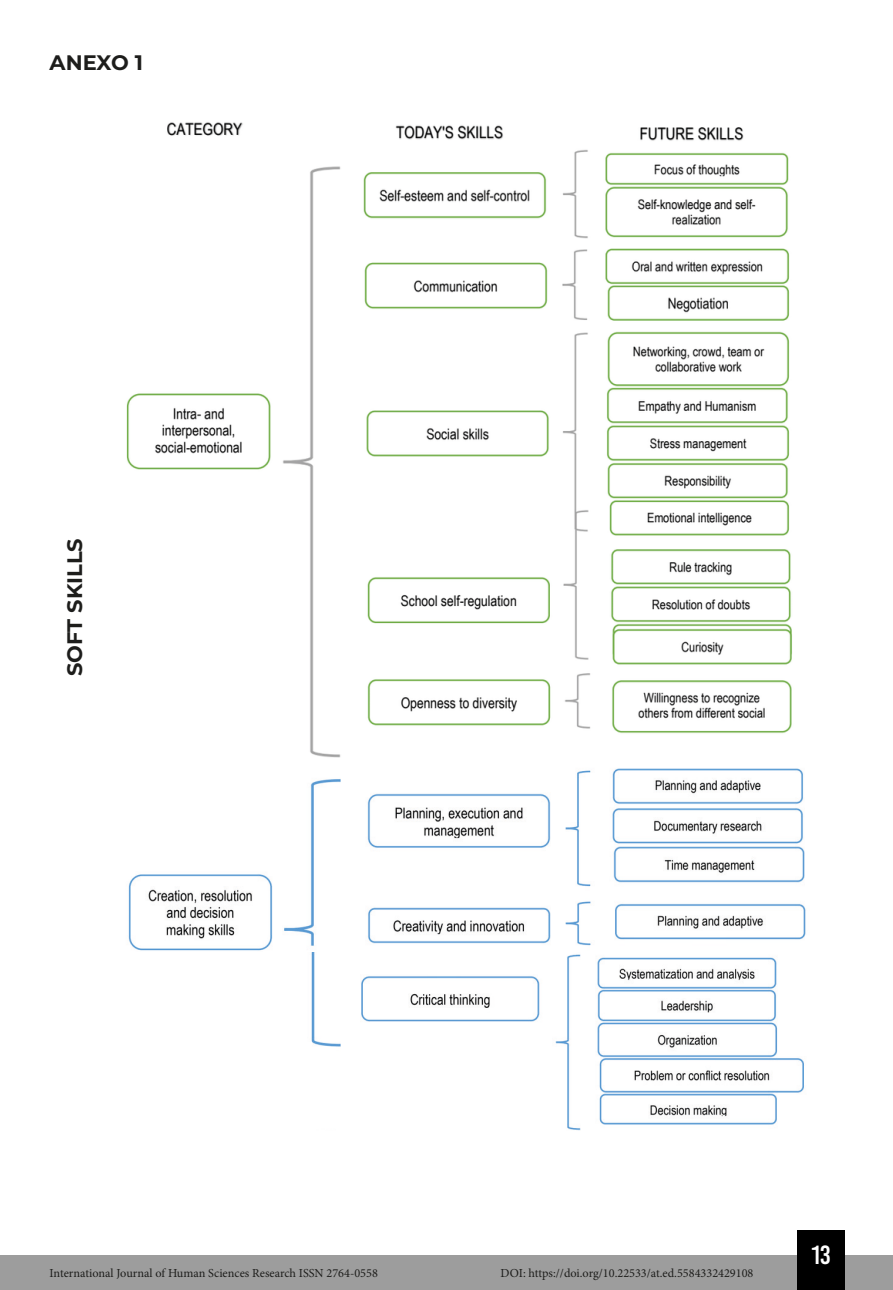
<style>
.page{position:relative;width:893px;height:1290px;background:#fff}
.page>*{position:absolute;margin:0;border:0;box-sizing:border-box;transform-origin:0 0}
.t1{font:26.25px "Bebas Kai";color:#fff}
.TITULO{font:700 21px "Montserrat";color:#1d1d1b}
.TITULO_REF{font:700 21px "Montserrat";letter-spacing:-.005em;color:#1d1d1b}
.t2{font:12.25px "Minion Pro";color:#1d1d1b}
</style>
<div class="page">
<div style="left:0;top:1255px;width:893px;height:35px;background:#9d9d9d"></div>
<div style="left:797px;top:1230px;width:48px;height:60px;background:#000"></div>
<img style="left:126px;top:122px;width:666px;height:636px">
<img style="left:128px;top:768px;width:678px;height:183px">
<img style="left:311px;top:952px;width:493px;height:179px">
<p class="TITULO_REF" style="left:50px;top:47px;width:95px">ANEXO 1</p>
<p class="TITULO" style="left:59px;top:676px;width:140px;rotate:-90deg">SOFT SKILLS</p>
<p class="t2" style="left:50px;top:1265px;width:330px">International Journal of Human Sciences Research ISSN 2764-0558</p>
<p class="t2" style="left:501px;top:1265px;width:254px">DOI: https://doi.org/10.22533/at.ed.5584332429108</p>
<h1 class="t1" style="left:811px;top:1241px;width:21px">13</h1>
</div>
